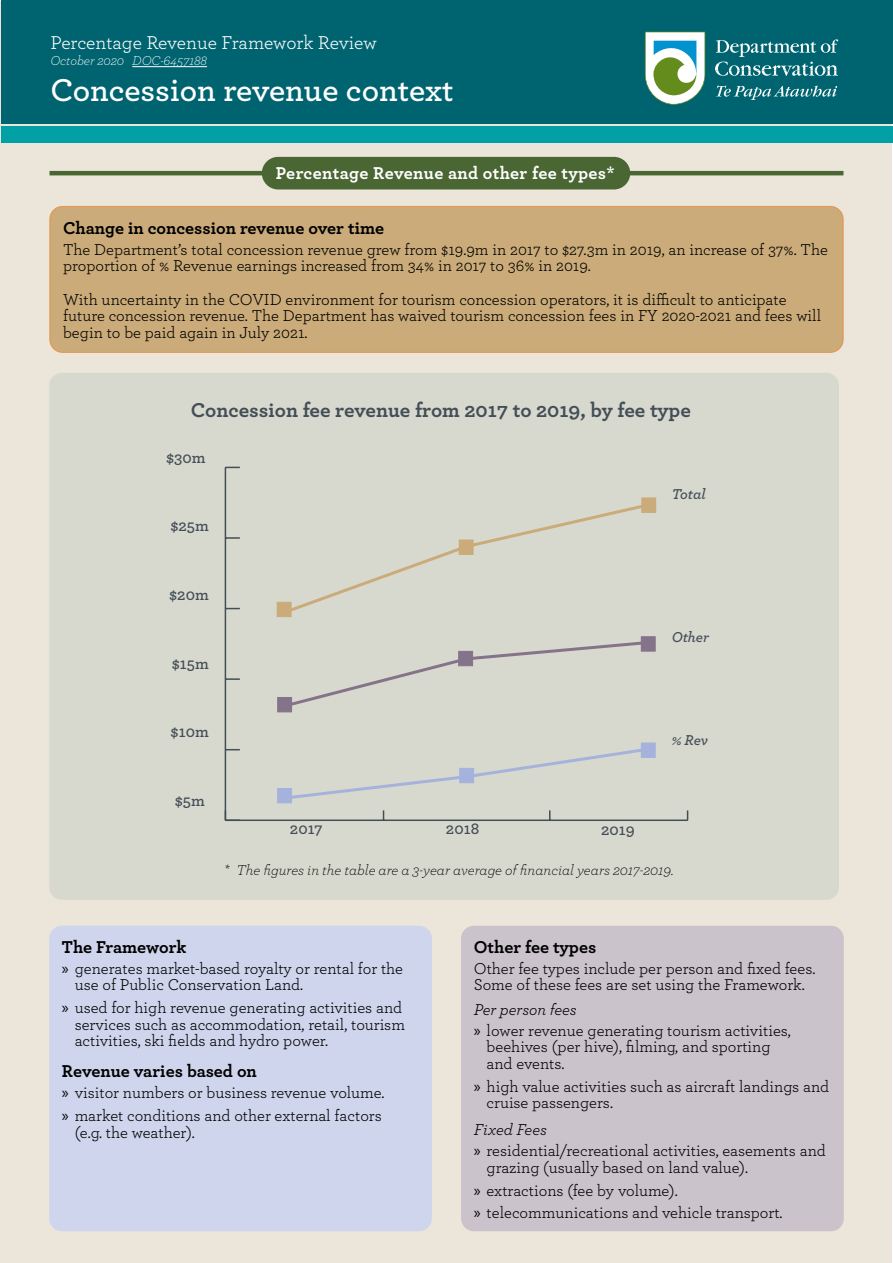
<style>
.page{position:relative;width:893px;height:1263px;background:#fff}
.page>*{position:absolute;margin:0;border:0;box-sizing:border-box;transform-origin:0 0}
.t1{font:600 33px "Archer";color:#fff}
.t2{font:700 21px "Archer";color:#444e57}
.t3{font:19.5px "Archer";letter-spacing:-.005em;color:#fff}
.t4{font:700 18px "Archer";color:#000}
.t5{font:700 18px "Archer";letter-spacing:.02em;color:#fff}
.t6{font:16.5px/16.5px "Archer";color:#000}
.t7{font:600 16.5px "Archer";color:#444e57}
.t8{font:italic 300 15px "Archer";color:#000}
.t9{font:italic 600 15px "Archer";color:#444e57}
.t10{font:italic 300 13.5px "Archer";color:#fff}
.s1{font-family:"Myriad Pro"}
.s2{font-style:italic}
</style>
<div class="page">
<div style="left:0;top:1px;width:892px;height:1261px;background:#ebe5da"></div>
<div style="left:1px;top:1px;width:891px;height:123px;background:#006470"></div>
<div style="left:1px;top:127px;width:891px;height:16px;background:#00a0a5"></div>
<svg style="left:645px;top:32px;width:60px;height:73px;background:#a2c7b3"></svg>
<svg style="left:716px;top:85px;width:121px;height:15px"></svg>
<svg style="left:715px;top:39px;width:123px;height:37px"></svg>
<hr style="left:132px;top:66px;width:75px;height:1px;background:#fff">
<div style="left:262px;top:157px;width:368px;height:32px;background:#4a6633;border-radius:16px"></div>
<hr style="left:50px;top:171px;width:793px;height:4px;background:#4a6633">
<div style="left:50px;top:206px;width:793px;height:146px;background:#caab79;border-radius:13px"></div>
<div style="left:49px;top:206px;width:794px;height:147px;border:1px solid #e6954b;border-radius:13px"></div>
<div style="left:49px;top:373px;width:790px;height:527px;background:#d8d9ce;border-radius:13px"></div>
<hr style="left:225px;top:819px;width:463px;height:2px;background:#444e57">
<hr style="left:225px;top:467px;width:1px;height:353px;background:#444e57">
<svg style="left:226px;top:810px;width:14px;height:10px"></svg>
<svg style="left:226px;top:749px;width:14px;height:1px"></svg>
<svg style="left:226px;top:678px;width:14px;height:2px"></svg>
<svg style="left:226px;top:608px;width:14px;height:1px"></svg>
<svg style="left:226px;top:537px;width:14px;height:2px"></svg>
<svg style="left:226px;top:467px;width:14px;height:1px"></svg>
<svg style="left:279px;top:505px;width:362px;height:112px"></svg>
<svg style="left:292px;top:639px;width:361px;height:67px"></svg>
<svg style="left:292px;top:748px;width:349px;height:51px"></svg>
<div style="left:277px;top:602px;width:14px;height:15px;background:#caab79"></div>
<div style="left:459px;top:540px;width:14px;height:15px;background:#caab79"></div>
<div style="left:641px;top:498px;width:15px;height:15px;background:#caab79;border:1px solid #caab79"></div>
<div style="left:277px;top:697px;width:15px;height:15px;background:#857389;border:1px solid #857389"></div>
<div style="left:458px;top:651px;width:15px;height:15px;background:#857389"></div>
<div style="left:641px;top:636px;width:15px;height:15px;background:#857389;border:1px solid #857389"></div>
<div style="left:277px;top:788px;width:15px;height:15px;background:#a5b3dc"></div>
<div style="left:459px;top:768px;width:15px;height:15px;background:#a5b3dc"></div>
<div style="left:641px;top:743px;width:15px;height:15px;background:#a5b3dc;border:1px solid #a5b3dc"></div>
<div style="left:461px;top:926px;width:383px;height:305px;background:#cbc3cc;border-radius:13px"></div>
<div style="left:49px;top:926px;width:383px;height:305px;background:#cfd5ec;border-radius:13px"></div>
<p class="t3" style="left:50px;top:29px;width:328px">Percentage Revenue Framework Review</p>
<p class="t10" style="left:50px;top:52px;width:158px">October 2020 DOC-6457188</p>
<h1 class="t1" style="left:50px;top:66px;width:405px">Concession revenue context</h1>
<p class="t5" style="left:276px;top:158px;width:341px">Percentage Revenue and other fee types*</p>
<p class="t4" style="left:63px;top:214px;width:323px">Change in concession revenue over time</p>
<p class="t6" style="left:63px;top:240px;width:766px">The Department’s total concession revenue grew from $19.9m in 2017 to $27.3m in 2019, an increase of 37%. The proportion of % Revenue earnings increased from 34% in 2017 to 36% in 2019.</p>
<p class="t6" style="left:63px;top:290px;width:760px">With uncertainty in the COVID environment for tourism concession operators, it is difficult to anticipate future concession revenue. The Department has waived tourism concession fees in FY 2020-2021 and fees will begin to be paid again in July 2021.</p>
<p class="t2" style="left:191px;top:393px;width:501px">Concession fee revenue from 2017 to 2019, by fee type</p>
<p class="t7" style="left:166px;top:445px;width:41px">$30m</p>
<p class="t7" style="left:170px;top:513px;width:40px">$25m</p>
<p class="t7" style="left:169px;top:582px;width:41px">$20m</p>
<p class="t7" style="left:172px;top:651px;width:39px">$15m</p>
<p class="t9" style="left:672px;top:483px;width:36px">Total</p>
<p class="t9" style="left:672px;top:626px;width:39px">Other</p>
<p class="t7" style="left:171px;top:720px;width:40px">$10m</p>
<p class="t9" style="left:672px;top:729px;width:38px">% Rev</p>
<p class="t7" style="left:175px;top:788px;width:32px">$5m</p>
<p class="t7" style="left:290px;top:816px;width:34px">2017</p>
<p class="t7" style="left:446px;top:816px;width:35px">2018</p>
<p class="t7" style="left:601px;top:818px;width:35px">2019</p>
<p class="t8" style="left:224px;top:860px;width:451px">* The figures in the table are a 3-year average of financial years 2017-2019.</p>
<p class="t4" style="left:62px;top:933px;width:126px">The Framework</p>
<p class="t6" style="left:75px;top:959px;width:330px;text-indent:-13px"><span class="s1">»</span> generates market-based royalty or rental for the use of Public Conservation Land.</p>
<p class="t6" style="left:75px;top:998px;width:332px;text-indent:-13px"><span class="s1">»</span> used for high revenue generating activities and services such as accommodation, retail, tourism activities, ski fields and hydro power.</p>
<p class="t4" style="left:62px;top:1057px;width:196px">Revenue varies based on</p>
<p class="t6" style="left:62px;top:1080px;width:324px;line-height:23px"><span class="s1">»</span> visitor numbers or business revenue volume. <span class="s1">»</span> market conditions and other external factors</p>
<p class="t6" style="left:75px;top:1123px;width:122px">(e.g. the weather).</p>
<p class="t4" style="left:474px;top:933px;width:124px">Other fee types</p>
<p class="t6" style="left:474px;top:959px;width:343px">Other fee types include per person and fixed fees.<br>Some of these fees are set using the Framework.</p>
<p class="t6" style="left:474px;top:998px;width:319px;line-height:20.7px"><span class="s2">Per person fees<br></span><span class="s1">»</span> lower revenue generating tourism activities,</p>
<p class="t6" style="left:487px;top:1038px;width:285px">beehives (per hive), filming, and sporting and events.</p>
<p class="t6" style="left:487px;top:1077px;width:344px;text-indent:-13px"><span class="s1">»</span> high value activities such as aircraft landings and cruise passengers.</p>
<p class="t6" style="left:474px;top:1119px;width:353px;line-height:20.7px"><span class="s2">Fixed Fees<br></span><span class="s1">»</span> residential/recreational activities, easements and</p>
<p class="t6" style="left:474px;top:1155px;width:310px;line-height:23px;text-indent:13px">grazing (usually based on land value).<br><span class="s1">»</span> extractions (fee by volume).<br><span class="s1">»</span> telecommunications and vehicle transport.</p>
</div>
